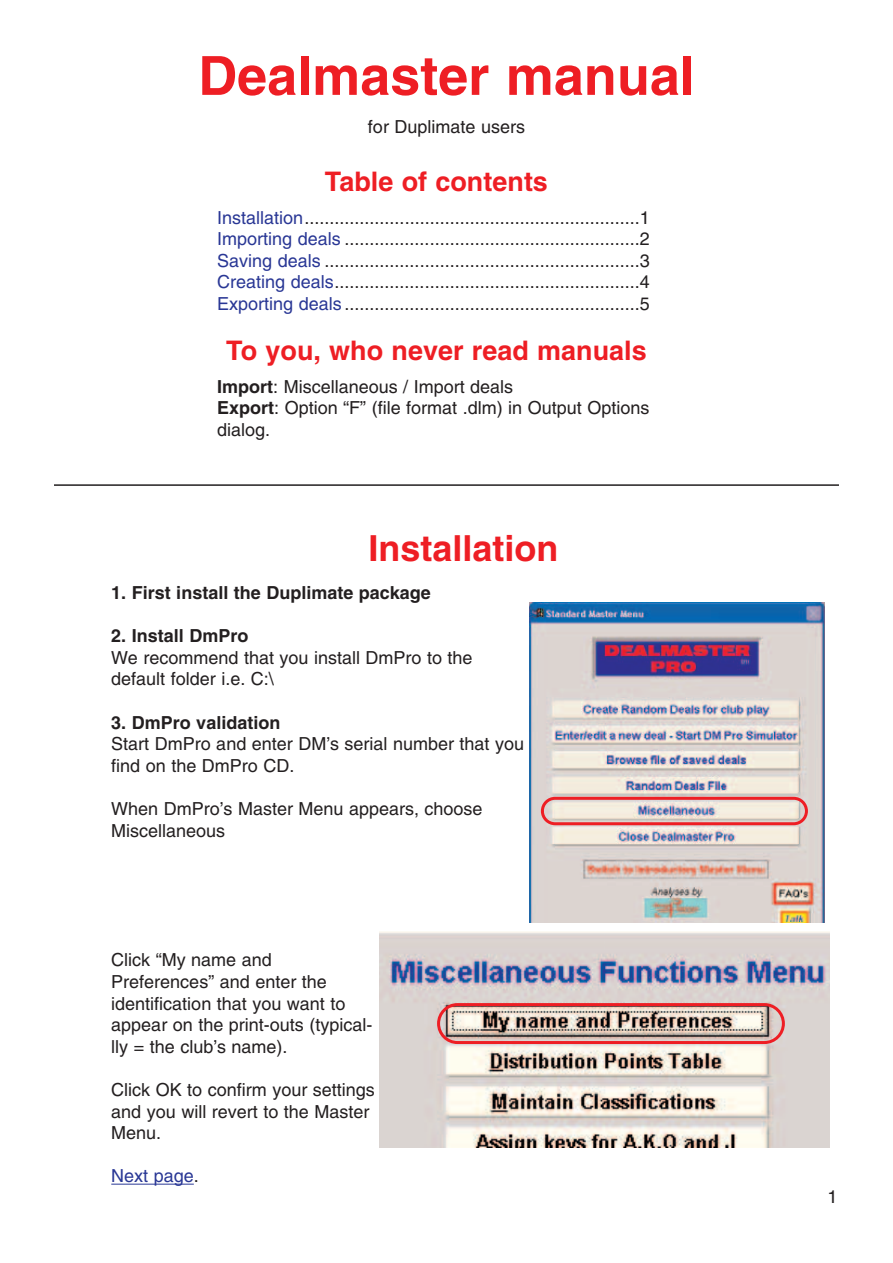
<style>
.page{position:relative;width:893px;height:1263px;background:#fff}
.page>*{position:absolute;margin:0;border:0;box-sizing:border-box;transform-origin:0 0}
.t1{font:700 54px "Helvetica";color:#ee1e24}
.t2{font:700 36px "Helvetica";color:#ee1e24}
.t3{font:700 27px "Helvetica";color:#ee1e24}
.t4{font:18px/21.6px "Helvetica";color:#231f20}
.t5{font:700 18px "Helvetica";color:#231f20}
.t6{font:18px "Helvetica";color:#293795}
.s1{color:#293795}
.s2{font-weight:700}
.s3{color:#231f20}
</style>
<div class="page">
<hr style="left:111px;top:1184px;width:83px;height:1px;background:#293795">
<img style="left:530px;top:602px;width:295px;height:321px">
<svg style="left:541px;top:797px;width:267px;height:28px;background:#e2b2af"></svg>
<img style="left:379px;top:932px;width:450px;height:216px">
<svg style="left:437px;top:1003px;width:348px;height:41px;background:#c1958d"></svg>
<hr style="left:54px;top:484px;width:785px;height:2px;background:#231f20">
<h1 class="t1" style="left:198px;top:54px;width:498px">Dealmaster manual</h1>
<p class="t4" style="left:368px;top:118px;width:159px">for Duplimate users</p>
<h3 class="t3" style="left:325px;top:170px;width:225px">Table of contents</h3>
<p class="t4" style="left:217px;top:208px;width:434px;text-align:justify"><span class="s1">Installation</span>...................................................................1<br><span class="s1">Importing deals</span> ...........................................................2<br><span class="s1">Saving deals</span> ...............................................................3<br><span class="s1">Creating deals</span>.............................................................4<br><span class="s1">Exporting deals</span> ...........................................................5</p>
<h3 class="t3" style="left:226px;top:339px;width:422px">To you, who never read manuals</h3>
<p class="t4" style="left:217px;top:377px;width:434px"><span class="s2">Import</span>: Miscellaneous / Import deals<br><span class="s2">Export</span>: Option “F” (file format .dlm) in Output Options dialog.</p>
<h2 class="t2" style="left:368px;top:533px;width:192px">Installation</h2>
<p class="t5" style="left:111px;top:585px;width:321px">1. First install the Duplimate package</p>
<p class="t5" style="left:111px;top:629px;width:139px">2. Install DmPro</p>
<p class="t4" style="left:111px;top:648px;width:363px">We recommend that you install DmPro to the default folder i.e. C:\</p>
<p class="t5" style="left:111px;top:715px;width:171px">3. DmPro validation</p>
<p class="t4" style="left:111px;top:735px;width:414px">Start DmPro and enter DM’s serial number that you find on the DmPro CD.</p>
<p class="t4" style="left:111px;top:799px;width:373px">When DmPro’s Master Menu appears, choose<br>Miscellaneous</p>
<p class="t4" style="left:111px;top:951px;width:263px">Click “My name and<br>Preferences” and enter the identification that you want to appear on the print-outs (typical&shy;lly = the club’s name).</p>
<p class="t4" style="left:111px;top:1080px;width:265px">Click OK to confirm your settings and you will revert to the Master<br>Menu.</p>
<p class="t6" style="left:111px;top:1169px;width:89px">Next page<span class="s3">.</span></p>
<p class="t4" style="left:827px;top:1187px;width:12px">1</p>
</div>
